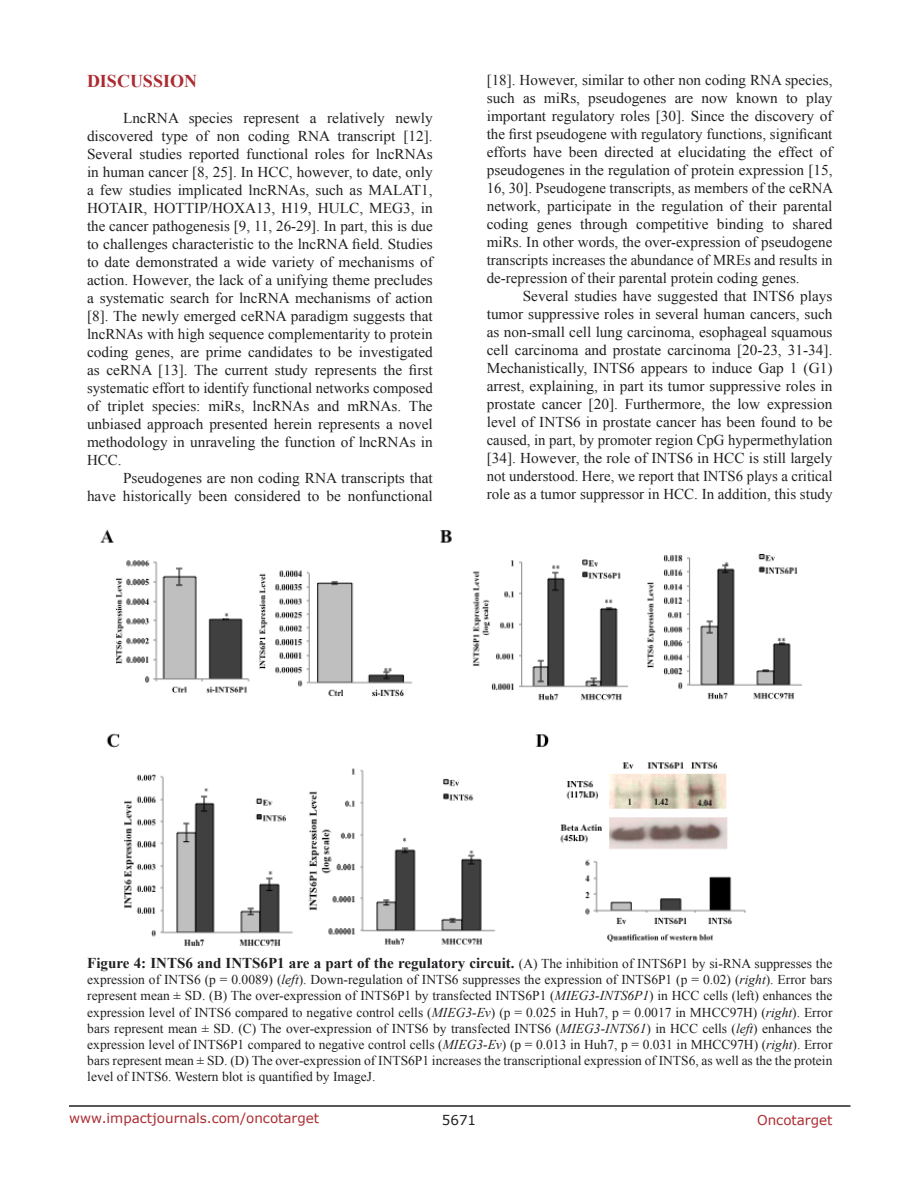
<style>
.page{position:relative;width:918px;height:1188px;background:#fff}
.page>*{position:absolute;margin:0;border:0;box-sizing:border-box;transform-origin:0 0}
.Heading{font:700 18px "Times New Roman";color:#ac2b31}
.BodyText{font:15px/18px "Times New Roman";color:#221f22;text-align:justify}
.FigureText{font:700 15px "Times New Roman";color:#221f22}
.FigureText-2{font:13.5px/16.2px "Times New Roman";color:#221f22;text-align:justify}
.t1{font:13.5px "Verdana";color:#ac2b31}
.t2{font:13.5px "Verdana";color:#221f22}
.s1{font-weight:400;font-size:13.5px}
.s2{font-style:italic}
</style>
<div class="page">
<hr style="left:69px;top:1105px;width:781px;height:2px;background:#231f20">
<img style="left:100px;top:529px;width:702px;height:418px">
<p class="Heading" style="left:87px;top:69px;width:112px">DISCUSSION</p>
<p class="BodyText" style="left:87px;top:109px;width:347px;text-indent:36px">LncRNA species represent a relatively newly discovered type of non coding RNA transcript [12].<br>Several studies reported functional roles for lncRNAs in human cancer [8, 25]. In HCC, however, to date, only a few studies implicated lncRNAs, such as MALAT1, HOTAIR, HOTTIP/HOXA13, H19, HULC, MEG3, in the cancer pathogenesis [9, 11, 26-29]. In part, this is due to challenges characteristic to the lncRNA field. Studies to date demonstrated a wide variety of mechanisms of action. However, the lack of a unifying theme precludes a systematic search for lncRNA mechanisms of action [8]. The newly emerged ceRNA paradigm suggests that lncRNAs with high sequence complementarity to protein coding genes, are prime candidates to be investigated as ceRNA [13]. The current study represents the first systematic effort to identify functional networks composed of triplet species: miRs, lncRNAs and mRNAs. The unbiased approach presented herein represents a novel methodology in unraveling the function of lncRNAs in HCC.</p>
<p class="BodyText" style="left:87px;top:469px;width:347px;text-align:right">Pseudogenes are non coding RNA transcripts that<br>have historically been considered to be nonfunctional</p>
<p class="BodyText" style="left:487px;top:71px;width:348px">[18]. However, similar to other non coding RNA species, such as miRs, pseudogenes are now known to play important regulatory roles [30]. Since the discovery of the first pseudogene with regulatory functions, significant efforts have been directed at elucidating the effect of pseudogenes in the regulation of protein expression [15, 16, 30]. Pseudogene transcripts, as members of the ceRNA network, participate in the regulation of their parental coding genes through competitive binding to shared miRs. In other words, the over-expression of pseudogene transcripts increases the abundance of MREs and results in de-repression of their parental protein coding genes.</p>
<p class="BodyText" style="left:487px;top:287px;width:347px;text-indent:36px">Several studies have suggested that INTS6 plays tumor suppressive roles in several human cancers, such as non-small cell lung carcinoma, esophageal squamous cell carcinoma and prostate carcinoma [20-23, 31-34].<br>Mechanistically, INTS6 appears to induce Gap 1 (G1) arrest, explaining, in part its tumor suppressive roles in prostate cancer [20]. Furthermore, the low expression level of INTS6 in prostate cancer has been found to be caused, in part, by promoter region CpG hypermethylation [34]. However, the role of INTS6 in HCC is still largely not understood. Here, we report that INTS6 plays a critical role as a tumor suppressor in HCC. In addition, this study</p>
<p class="FigureText" style="left:87px;top:953px;width:747px">Figure 4: INTS6 and INTS6P1 are a part of the regulatory circuit. <span class="s1">(A) The inhibition of INTS6P1 by si-RNA suppresses the</span></p>
<p class="FigureText-2" style="left:87px;top:971px;width:747px">expression of INTS6 (p = 0.0089) (<span class="s2">left</span>). Down-regulation of INTS6 suppresses the expression of INTS6P1 (p = 0.02) (<span class="s2">right</span>). Error bars represent mean ± SD. (B) The over-expression of INTS6P1 by transfected INTS6P1 (<span class="s2">MIEG3-INTS6P1</span>) in HCC cells (left) enhances the expression level of INTS6 compared to negative control cells (<span class="s2">MIEG3-Ev</span>) (p = 0.025 in Huh7, p = 0.0017 in MHCC97H) (<span class="s2">right</span>). Error bars represent mean ± SD. (C) The over-expression of INTS6 by transfected INTS6 (<span class="s2">MIEG3-INTS61</span>) in HCC cells (<span class="s2">left</span>) enhances the expression level of INTS6P1 compared to negative control cells (<span class="s2">MIEG3-Ev</span>) (p = 0.013 in Huh7, p = 0.031 in MHCC97H) (<span class="s2">right</span>). Error bars represent mean ± SD. (D) The over-expression of INTS6P1 increases the transcriptional expression of INTS6, as well as the the protein level of INTS6. Western blot is quantified by ImageJ.</p>
<p class="t1" style="left:69px;top:1109px;width:252px">www.impactjournals.com/oncotarget</p>
<p class="t2" style="left:442px;top:1111px;width:36px">5671</p>
<p class="t1" style="left:757px;top:1111px;width:77px">Oncotarget</p>
</div>
